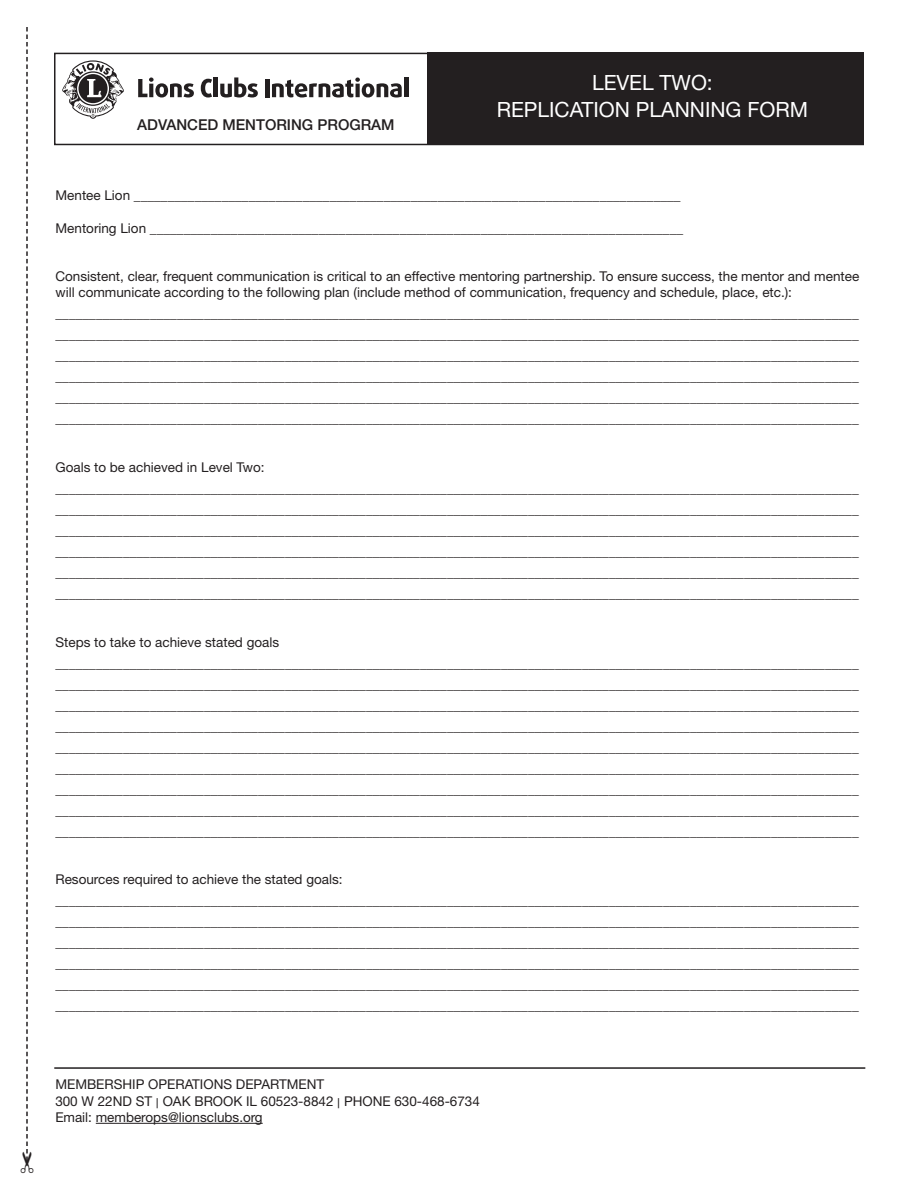
<style>
.page{position:relative;width:918px;height:1188px;background:#fff}
.page>*{position:absolute;margin:0;border:0;box-sizing:border-box;transform-origin:0 0}
.t1{font:21px/27px "Helvetica Neue";color:#fff;text-align:center}
.t2{font:500 15px "Helvetica Neue";color:#231f20}
.t3{font:13.5px/21px "Helvetica Neue";color:#231f20}
</style>
<div class="page">
<div style="left:54px;top:53px;width:810px;height:92px;border:2px solid #231f20"></div>
<svg style="left:62px;top:60px;width:62px;height:59px"></svg>
<svg style="left:138px;top:77px;width:56px;height:21px"></svg>
<svg style="left:201px;top:79px;width:11px;height:19px"></svg>
<hr style="left:214px;top:77px;width:4px;height:20px;background:#231f20">
<svg style="left:220px;top:77px;width:38px;height:21px"></svg>
<hr style="left:265px;top:79px;width:4px;height:18px;background:#231f20">
<svg style="left:272px;top:77px;width:130px;height:21px"></svg>
<hr style="left:404px;top:77px;width:4px;height:20px;background:#231f20">
<div style="left:427px;top:53px;width:437px;height:91px;background:#231f20"></div>
<hr style="left:96px;top:1123px;width:167px;height:1px;background:#231f20">
<hr style="left:54px;top:1067px;width:811px;height:2px;background:#231f20">
<svg style="left:26px;top:27px;width:2px;height:1134px"></svg>
<p class="t2" style="left:137px;top:116px;width:259px">ADVANCED MENTORING PROGRAM</p>
<h1 class="t1" style="left:497px;top:71px;width:313px">LEVEL TWO:<br>REPLICATION PLANNING FORM</h1>
<p class="t3" style="left:56px;top:186px;width:627px">Mentee Lion _________________________________________________________________________________</p>
<p class="t3" style="left:56px;top:219px;width:629px">Mentoring Lion _______________________________________________________________________________</p>
<p class="t3" style="left:56px;top:270px;width:805px;line-height:16.2px">Consistent, clear, frequent communication is critical to an effective mentoring partnership. To ensure success, the mentor and mentee will communicate according to the following plan (include method of communication, frequency and schedule, place, etc.):</p>
<p class="t3" style="left:56px;top:304px;width:805px;text-align:justify">_______________________________________________________________________________________________________________________ _______________________________________________________________________________________________________________________ _______________________________________________________________________________________________________________________ _______________________________________________________________________________________________________________________ _______________________________________________________________________________________________________________________ _______________________________________________________________________________________________________________________</p>
<p class="t3" style="left:56px;top:458px;width:805px">Goals to be achieved in Level Two: _______________________________________________________________________________________________________________________ _______________________________________________________________________________________________________________________ _______________________________________________________________________________________________________________________ _______________________________________________________________________________________________________________________ _______________________________________________________________________________________________________________________ _______________________________________________________________________________________________________________________</p>
<p class="t3" style="left:56px;top:633px;width:805px">Steps to take to achieve stated goals _______________________________________________________________________________________________________________________ _______________________________________________________________________________________________________________________ _______________________________________________________________________________________________________________________ _______________________________________________________________________________________________________________________ _______________________________________________________________________________________________________________________ _______________________________________________________________________________________________________________________ _______________________________________________________________________________________________________________________ _______________________________________________________________________________________________________________________ _______________________________________________________________________________________________________________________</p>
<p class="t3" style="left:56px;top:870px;width:805px">Resources required to achieve the stated goals: _______________________________________________________________________________________________________________________ _______________________________________________________________________________________________________________________ _______________________________________________________________________________________________________________________ _______________________________________________________________________________________________________________________ _______________________________________________________________________________________________________________________ _______________________________________________________________________________________________________________________</p>
<p class="t3" style="left:55px;top:1077px;width:426px;line-height:16.5px">MEMBERSHIP OPERATIONS DEPARTMENT<br>300 W 22ND ST | OAK BROOK IL 60523-8842 | PHONE 630-468-6734<br>Email: memberops@lionsclubs.org</p>
</div>
